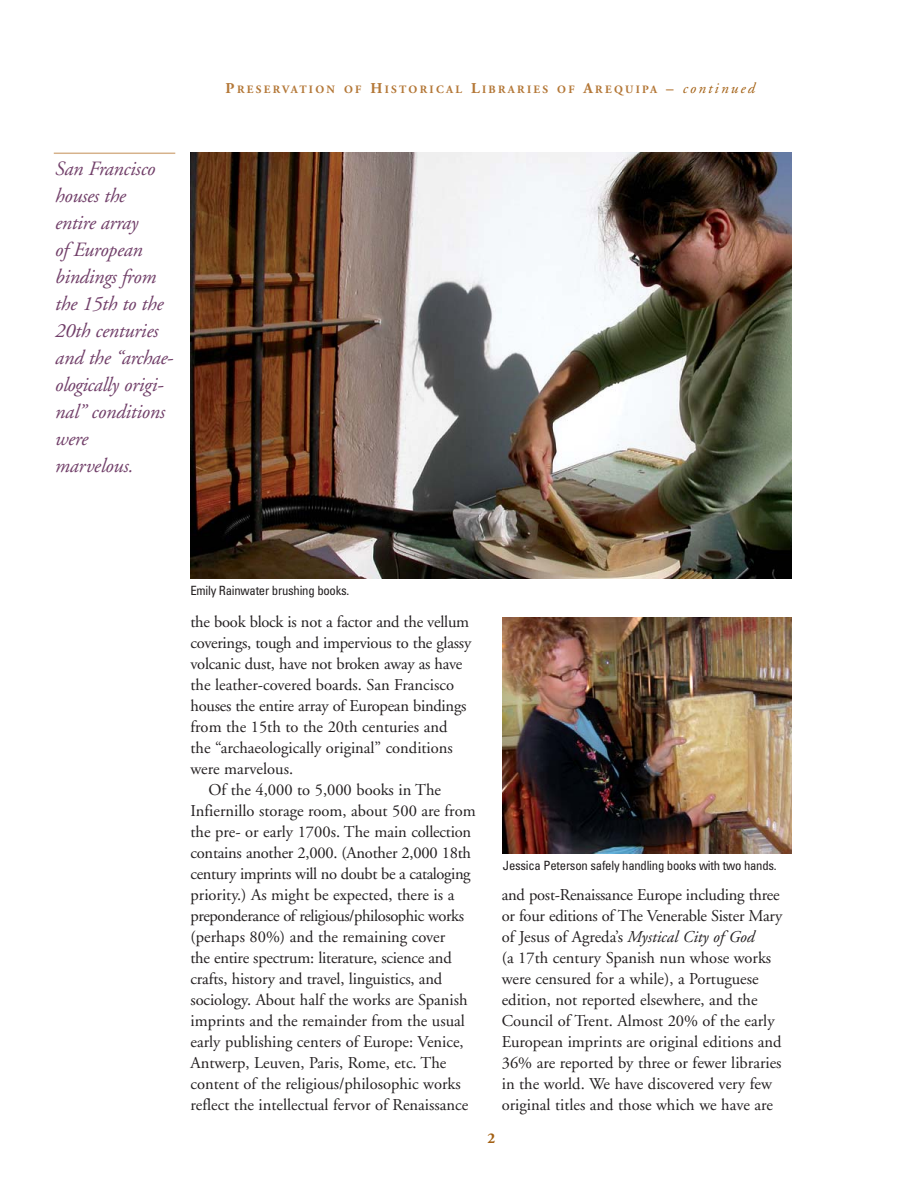
<style>
.page{position:relative;width:918px;height:1188px;background:#fff}
.page>*{position:absolute;margin:0;border:0;box-sizing:border-box;transform-origin:0 0}
.t1{font:italic 20.25px/27px "Adobe Garamond";letter-spacing:-.01em;color:#713f69}
.t2{font:16.5px/21px "Adobe Garamond";color:#231f20}
.t3{font:16.5px "Adobe Garamond";letter-spacing:-.025em;color:#231f20}
.t4{font:700 15px "Adobe Garamond";color:#a36013}
.t5{font:condensed 12.75px "Univers";letter-spacing:-.02em;color:#231f20}
.t6{font:700 11.25px "Adobe Garamond";letter-spacing:.21em;color:#b47838}
.s1{font-size:15px}
.s2{font-weight:400;font-style:italic;font-size:15px;color:#a36013}
.s3{font-style:italic}
</style>
<div class="page">
<hr style="left:54px;top:153px;width:121px;height:1px;background:#d6b28b">
<img style="left:502px;top:617px;width:290px;height:236px">
<img style="left:190px;top:153px;width:602px;height:426px">
<p class="t1" style="left:55px;top:157px;width:120px">San Francisco houses the<br>entire array<br>of European bindings from the 15th to the<br>20th centuries and the “archae&shy;ologically origi&shy;nal” conditions were<br>marvelous.</p>
<p class="t6" style="left:226px;top:85px;width:531px"><span class="s1">P</span>RESERVATION OF <span class="s1">H</span>ISTORICAL <span class="s1">L</span>IBRARIES OF <span class="s1">A</span>REQUIPA <span class="s1">–</span> <span class="s2">continued</span></p>
<p class="t5" style="left:190px;top:586px;width:160px">Emily Rainwater brushing books.</p>
<p class="t2" style="left:190px;top:613px;width:280px">the book block is not a factor and the vellum</p>
<p class="t2" style="left:190px;top:634px;width:282px">coverings, tough and impervious to the glassy</p>
<p class="t2" style="left:190px;top:655px;width:274px">volcanic dust, have not broken away as have</p>
<p class="t2" style="left:190px;top:676px;width:265px">the leather-covered boards. San Francisco</p>
<p class="t2" style="left:190px;top:697px;width:278px">houses the entire array of European bindings</p>
<p class="t2" style="left:190px;top:718px;width:258px">from the 15th to the 20th centuries and</p>
<p class="t2" style="left:190px;top:739px;width:264px">the “archaeologically original” conditions</p>
<p class="t2" style="left:190px;top:760px;width:104px">were marvelous.</p>
<p class="t2" style="left:209px;top:781px;width:234px">Of the 4,000 to 5,000 books in The</p>
<p class="t2" style="left:190px;top:802px;width:287px">Infiernillo storage room, about 500 are from</p>
<p class="t2" style="left:190px;top:823px;width:282px">the pre- or early 1700s. The main collection</p>
<p class="t2" style="left:190px;top:844px;width:282px">contains another 2,000. (Another 2,000 18th</p>
<p class="t3" style="left:190px;top:867px;width:282px">century imprints will no doubt be a cataloging</p>
<p class="t2" style="left:190px;top:886px;width:265px">priority.) As might be expected, there is a</p>
<p class="t3" style="left:190px;top:909px;width:275px">preponderance of religious/philosophic works</p>
<p class="t2" style="left:190px;top:928px;width:256px">(perhaps 80%) and the remaining cover</p>
<p class="t2" style="left:190px;top:949px;width:263px">the entire spectrum: literature, science and</p>
<p class="t2" style="left:190px;top:970px;width:253px">crafts, history and travel, linguistics, and</p>
<p class="t2" style="left:190px;top:991px;width:279px">sociology. About half the works are Spanish</p>
<p class="t2" style="left:190px;top:1012px;width:276px">imprints and the remainder from the usual</p>
<p class="t2" style="left:190px;top:1033px;width:275px">early publishing centers of Europe: Venice,</p>
<p class="t2" style="left:190px;top:1054px;width:257px">Antwerp, Leuven, Paris, Rome, etc. The</p>
<p class="t2" style="left:190px;top:1075px;width:272px">content of the religious/philosophic works</p>
<p class="t2" style="left:190px;top:1096px;width:279px">reflect the intellectual fervor of Renaissance</p>
<p class="t5" style="left:503px;top:861px;width:275px">Jessica Peterson safely handling books with two hands.</p>
<p class="t2" style="left:502px;top:886px;width:282px">and post-Renaissance Europe including three or four editions of The Venerable Sister Mary of Jesus of Agreda’s <span class="s3">Mystical City of God<br></span>(a 17th century Spanish nun whose works were censured for a while), a Portuguese edition, not reported elsewhere, and the Council of Trent. Almost 20% of the early European imprints are original editions and 36% are reported by three or fewer libraries in the world. We have discovered very few original titles and those which we have are</p>
<p class="t4" style="left:487px;top:1133px;width:9px">2</p>
</div>
